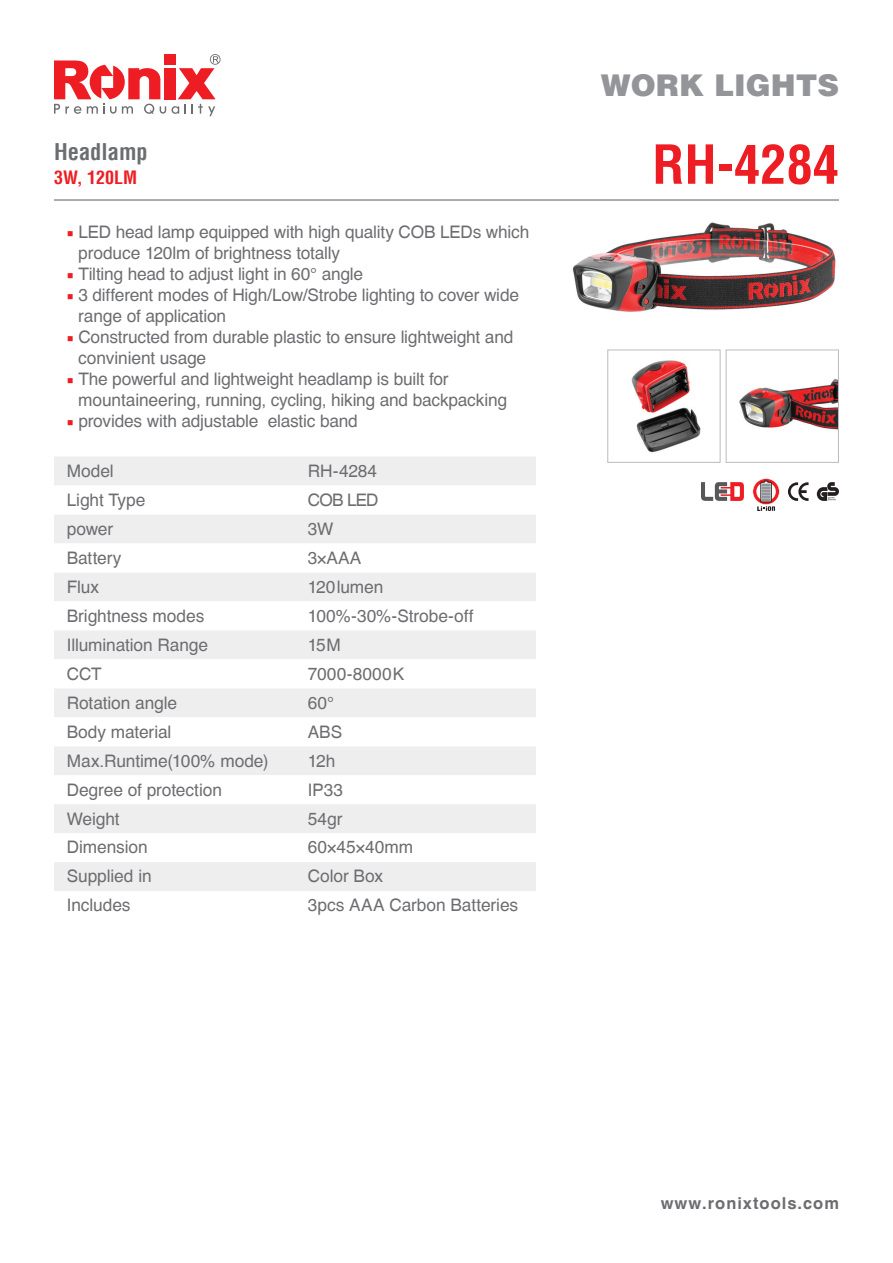
<style>
.page{position:relative;width:893px;height:1263px;background:#fff}
.page>*{position:absolute;margin:0;border:0;box-sizing:border-box;transform-origin:0 0}
.t1{font:700 condensed 52.5px "Helvetica LT";color:#ee1d23}
.t2{font:900 30px "Helvetica LT";color:#939598}
.t3{font:700 condensed 22.5px "Helvetica LT";color:#6c6d70}
.t4{font:700 condensed 18px "Helvetica LT";color:#ee1d23}
.t5{font:17.25px/21px "Helvetica CE";letter-spacing:-.01em;color:#6c6d70}
.t6{font:17.25px "Helvetica CE";letter-spacing:.015em;color:#6c6d70}
.t7{font:700 16.5px "Helvetica CE";letter-spacing:.06em;color:#6c6d70}
.s1{font-family:"Minion Pro";color:#ee1d23}
</style>
<div class="page">
<svg style="left:172px;top:54px;width:49px;height:62px"></svg>
<div style="left:164px;top:68px;width:11px;height:31px;background:#ee1d23"></div>
<svg style="left:54px;top:60px;width:112px;height:54px"></svg>
<div style="left:164px;top:54px;width:11px;height:11px;background:#ee1d23"></div>
<img style="left:572px;top:222px;width:264px;height:90px">
<div style="left:54px;top:457px;width:482px;height:28px;background:#eeeeef"></div>
<svg style="left:54px;top:515px;width:482px;height:376px;fill:#eeeeef"></svg>
<hr style="left:54px;top:199px;width:785px;height:2px;background:#6c6d70">
<svg style="left:701px;top:482px;width:43px;height:19px"></svg>
<img style="left:631px;top:360px;width:70px;height:93px">
<div style="left:607px;top:349px;width:114px;height:114px;border:1px solid #bcbdc0"></div>
<img style="left:739px;top:379px;width:98px;height:51px">
<div style="left:726px;top:349px;width:113px;height:114px;border:1px solid #bcbdc0"></div>
<svg style="left:752px;top:478px;width:28px;height:33px"></svg>
<svg style="left:788px;top:482px;width:20px;height:19px"></svg>
<svg style="left:817px;top:482px;width:22px;height:19px"></svg>
<h3 class="t3" style="left:54px;top:137px;width:95px">Headlamp</h3>
<p class="t4" style="left:54px;top:166px;width:85px">3W, 120LM</p>
<p class="t5" style="left:78px;top:221px;width:453px;text-indent:-11px"><span class="s1">■</span> LED head lamp equipped with high quality COB LEDs which produce 120lm of brightness totally</p>
<p class="t5" style="left:67px;top:263px;width:298px"><span class="s1">■</span> Tilting head to adjust light in 60° angle</p>
<p class="t5" style="left:78px;top:284px;width:442px;text-indent:-11px"><span class="s1">■</span> 3 different modes of High/Low/Strobe lighting to cover wide range of application</p>
<p class="t5" style="left:78px;top:326px;width:437px;text-indent:-11px"><span class="s1">■</span> Constructed from durable plastic to ensure lightweight and convinient usage</p>
<p class="t5" style="left:78px;top:368px;width:430px;text-indent:-11px"><span class="s1">■</span> The powerful and lightweight headlamp is built for mountaineering, running, cycling, hiking and backpacking</p>
<p class="t5" style="left:67px;top:410px;width:293px"><span class="s1">■</span> provides with adjustable elastic band</p>
<p class="t5" style="left:67px;top:460px;width:48px">Model</p>
<p class="t5" style="left:308px;top:460px;width:71px">RH-4284</p>
<p class="t5" style="left:67px;top:489px;width:80px">Light Type</p>
<p class="t5" style="left:308px;top:489px;width:72px">COB LED</p>
<p class="t5" style="left:67px;top:518px;width:48px">power</p>
<p class="t5" style="left:308px;top:518px;width:27px">3W</p>
<p class="t5" style="left:67px;top:547px;width:56px">Battery</p>
<p class="t5" style="left:308px;top:547px;width:55px">3×AAA</p>
<p class="t5" style="left:67px;top:576px;width:34px">Flux</p>
<p class="t5" style="left:308px;top:576px;width:77px">120 lumen</p>
<p class="t5" style="left:67px;top:605px;width:139px">Brightness modes</p>
<p class="t5" style="left:308px;top:605px;width:167px">100%-30%-Strobe-off</p>
<p class="t5" style="left:67px;top:634px;width:143px">Illumination Range</p>
<p class="t5" style="left:308px;top:634px;width:35px">15 M</p>
<p class="t5" style="left:67px;top:663px;width:37px">CCT</p>
<p class="t6" style="left:308px;top:664px;width:98px">7000-8000 K</p>
<p class="t5" style="left:67px;top:692px;width:112px">Rotation angle</p>
<p class="t5" style="left:308px;top:692px;width:28px">60°</p>
<p class="t5" style="left:67px;top:721px;width:106px">Body material</p>
<p class="t5" style="left:308px;top:721px;width:36px">ABS</p>
<p class="t5" style="left:67px;top:750px;width:203px">Max.Runtime(100% mode)</p>
<p class="t5" style="left:308px;top:750px;width:29px">12h</p>
<p class="t5" style="left:67px;top:779px;width:157px">Degree of protection</p>
<p class="t5" style="left:308px;top:779px;width:37px">IP33</p>
<p class="t5" style="left:67px;top:808px;width:54px">Weight</p>
<p class="t5" style="left:308px;top:808px;width:36px">54gr</p>
<p class="t5" style="left:67px;top:837px;width:82px">Dimension</p>
<p class="t5" style="left:308px;top:837px;width:107px">60×45×40mm</p>
<p class="t5" style="left:67px;top:866px;width:86px">Supplied in</p>
<p class="t5" style="left:308px;top:866px;width:77px">Color Box</p>
<p class="t5" style="left:67px;top:895px;width:65px">Includes</p>
<p class="t5" style="left:308px;top:895px;width:212px">3pcs AAA Carbon Batteries</p>
<h2 class="t2" style="left:601px;top:65px;width:240px">WORK LIGHTS</h2>
<h1 class="t1" style="left:652px;top:132px;width:188px">RH-4284</h1>
<p class="t7" style="left:661px;top:1193px;width:180px">www.ronixtools.com</p>
</div>
